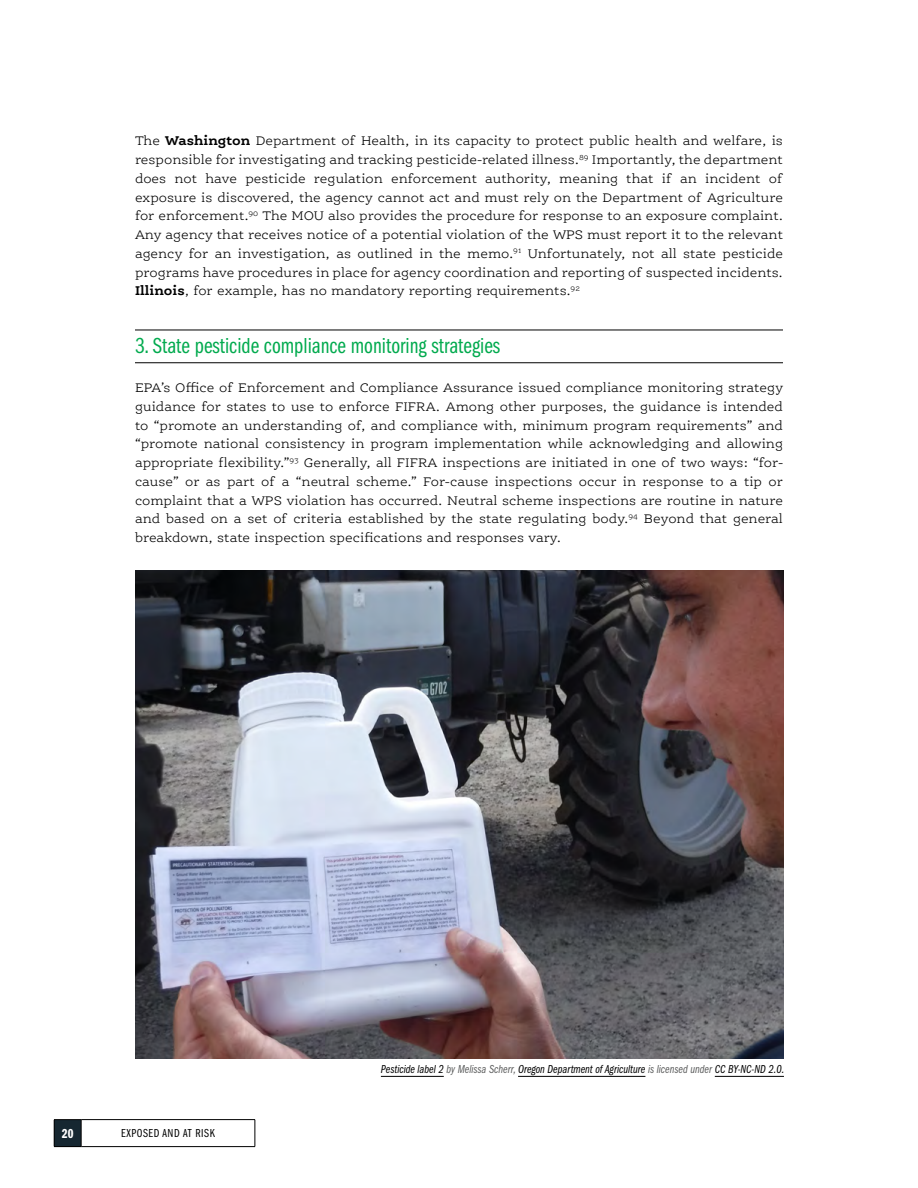
<style>
.page{position:relative;width:918px;height:1188px;background:#fff}
.page>*{position:absolute;margin:0;border:0;box-sizing:border-box;transform-origin:0 0}
.t1{font:22.5px "Franklin Gothic LT Pro Bk Cm";color:#02aa4e}
.t2{font:300 13.5px/18.8px "Ernestine Pro";color:#000;text-align:justify}
.t3{font:13.5px "Franklin Gothic LT Pro Dm Cm";color:#fff}
.citation{font:12px "Franklin Gothic LT Pro Bk Cm It";color:#000}
.t4{font:12px "Franklin Gothic LT Pro Bk Cm";letter-spacing:.05em;color:#000}
.s1{font-weight:700}
.s2{color:#5e5f5f}
</style>
<div class="page">
<hr style="left:81px;top:1119px;width:174px;height:1px;background:#000">
<svg style="left:255px;top:1120px;width:1px;height:26px"></svg>
<svg style="left:54px;top:1119px;width:28px;height:28px"></svg>
<hr style="left:81px;top:1146px;width:174px;height:1px;background:#000">
<hr style="left:135px;top:330px;width:648px;height:1px;background:#000">
<hr style="left:135px;top:363px;width:648px;height:1px;background:#000">
<img style="left:135px;top:570px;width:649px;height:488px">
<hr style="left:381px;top:1076px;width:63px;height:1px;background:#000">
<hr style="left:518px;top:1076px;width:127px;height:1px;background:#000">
<hr style="left:715px;top:1076px;width:69px;height:1px;background:#000">
<p class="t2" style="left:135px;top:131px;width:650px">The <span class="s1">Washington</span> Department of Health, in its capacity to protect public health and welfare, is responsible for investigating and tracking pesticide-related illness.<sup>89</sup> Importantly, the department does not have pesticide regulation enforcement authority, meaning that if an incident of exposure is discovered, the agency cannot act and must rely on the Department of Agriculture for enforcement.<sup>90</sup> The MOU also provides the procedure for response to an exposure complaint.<br>Any agency that receives notice of a potential violation of the WPS must report it to the relevant agency for an investigation, as outlined in the memo.<sup>91</sup> Unfortunately, not all state pesticide programs have procedures in place for agency coordination and reporting of suspected incidents.<br><span class="s1">Illinois</span>, for example, has no mandatory reporting requirements.<sup>92</sup></p>
<h4 class="t1" style="left:135px;top:333px;width:367px">3. State pesticide compliance monitoring strategies</h4>
<p class="t2" style="left:135px;top:378px;width:650px">EPA’s Office of Enforcement and Compliance Assurance issued compliance monitoring strategy guidance for states to use to enforce FIFRA. Among other purposes, the guidance is intended to “promote an understanding of, and compliance with, minimum program requirements” and “promote national consistency in program implementation while acknowledging and allowing appropriate flexibility.”<sup>93</sup> Generally, all FIFRA inspections are initiated in one of two ways: “for&shy;cause” or as part of a “neutral scheme.” For-cause inspections occur in response to a tip or complaint that a WPS violation has occurred. Neutral scheme inspections are routine in nature and based on a set of criteria established by the state regulating body.<sup>94</sup> Beyond that general breakdown, state inspection specifications and responses vary.</p>
<p class="t3" style="left:62px;top:1126px;width:13px">20</p>
<p class="t4" style="left:121px;top:1127px;width:95px">EXPOSED AND AT RISK</p>
<p class="citation" style="left:381px;top:1063px;width:405px">Pesticide label 2 <span class="s2">by Melissa Scherr,</span> Oregon Department of Agriculture <span class="s2">is licensed under</span> CC BY-NC-ND 2.0.</p>
</div>
